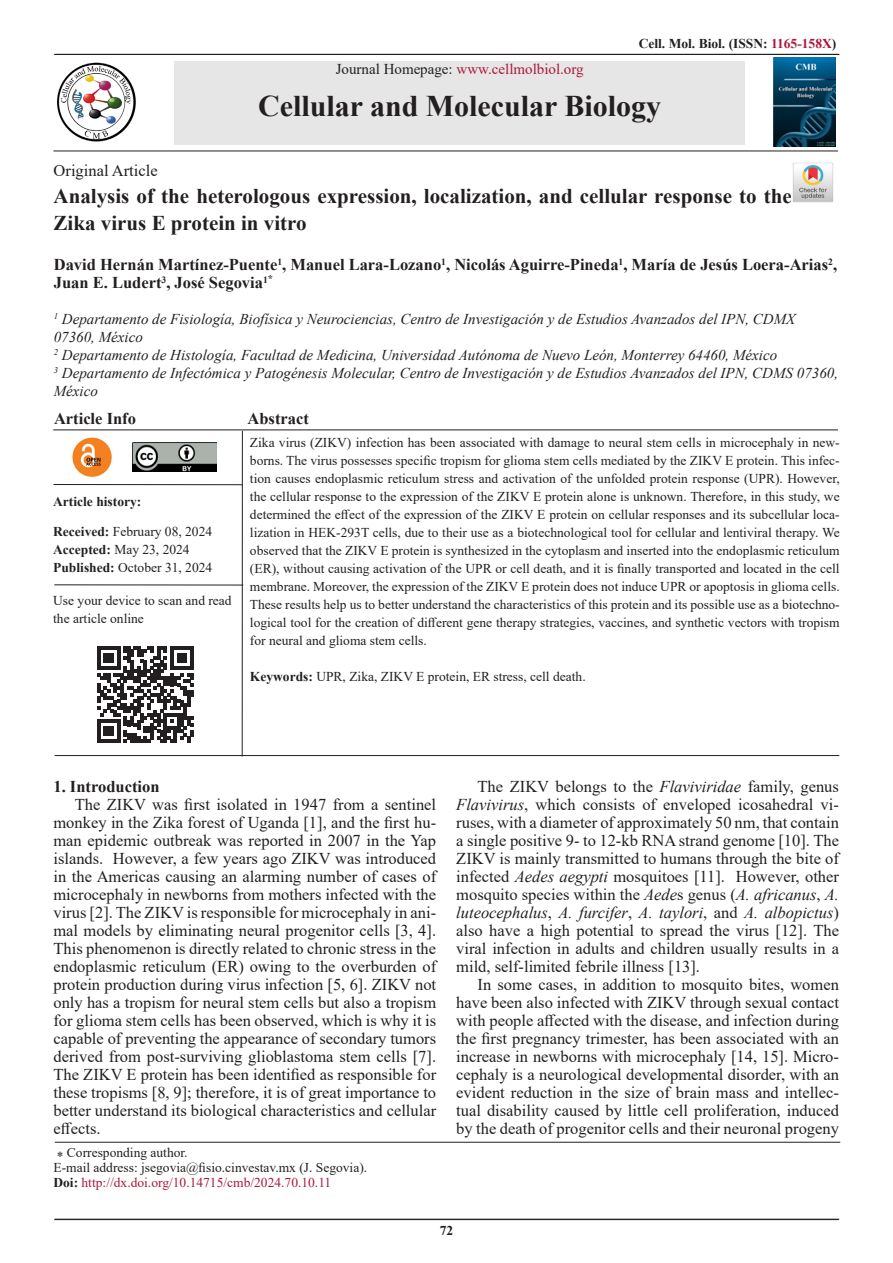
<style>
.page{position:relative;width:893px;height:1263px;background:#fff}
.page>*{position:absolute;margin:0;border:0;box-sizing:border-box;transform-origin:0 0}
.t1{font:700 30px "Times New Roman";color:#231f20}
.t2{font:700 21px/27px "Times New Roman";color:#231f20}
.t3{font:16.5px/18px "Times New Roman";color:#231f20;text-align:justify}
.t4{font:700 16.5px/18px "Times New Roman";color:#231f20}
.t5{font:italic 15px/18px "Times New Roman";color:#231f20}
.t6{font:15px "Times New Roman";color:#ac193d}
.t7{font:13.5px/18px "Times New Roman";color:#231f20;text-align:justify}
.t8{font:13.5px "Times New Roman";color:#ac193d}
.t9{font:700 13.5px "Times New Roman";color:#231f20}
.s1{color:#ac193d}
.s2{color:#231f20}
.s3{font-weight:700}
.s4{font-weight:700;color:#231f20}
.s5{font-style:italic}
</style>
<div class="page">
<hr style="left:54px;top:1219px;width:785px;height:1px;background:#231f20">
<hr style="left:54px;top:54px;width:785px;height:1px;background:#231f20">
<hr style="left:53px;top:151px;width:785px;height:1px;background:#231f20">
<img style="left:773px;top:58px;width:62px;height:88px">
<div style="left:174px;top:62px;width:571px;height:83px;background:#e6e6e6"></div>
<img style="left:792px;top:162px;width:41px;height:41px">
<hr style="left:55px;top:1142px;width:785px;height:1px;background:#231f20">
<hr style="left:53px;top:430px;width:785px;height:1px;background:#231f20">
<hr style="left:54px;top:585px;width:189px;height:1px;background:#231f20">
<hr style="left:242px;top:431px;width:1px;height:325px;background:#231f20">
<hr style="left:55px;top:755px;width:784px;height:1px;background:#231f20">
<svg style="left:97px;top:646px;width:96px;height:97px"></svg>
<hr style="left:53px;top:484px;width:189px;height:1px;background:#231f20">
<img style="left:72px;top:437px;width:40px;height:40px">
<img style="left:57px;top:62px;width:79px;height:80px">
<img style="left:132px;top:443px;width:85px;height:29px">
<p class="t9" style="left:639px;top:34px;width:199px">Cell. Mol. Biol. (ISSN: <span class="s1">1165-158X</span>)</p>
<p class="t6" style="left:336px;top:59px;width:249px"><span class="s2">Journal Homepage:</span> www.cellmolbiol.org</p>
<p class="t1" style="left:258px;top:84px;width:405px">Cellular and Molecular Biology</p>
<p class="t3" style="left:54px;top:161px;width:106px">Original Article</p>
<p class="t2" style="left:54px;top:182px;width:740px">Analysis of the heterologous expression, localization, and cellular response to the<br>Zika virus E protein in vitro</p>
<p class="t4" style="left:54px;top:255px;width:785px">David Hernán Martínez-Puente<sup>1</sup>, Manuel Lara-Lozano<sup>1</sup>, Nicolás Aguirre-Pineda<sup>1</sup>, María de Jesús Loera-Arias<sup>2</sup>,<br>Juan E. Ludert<sup>3</sup>, José Segovia<sup>1</sup><sup>*</sup></p>
<p class="t5" style="left:54px;top:310px;width:743px"><sup>1</sup> Departamento de Fisiología, Biofísica y Neurociencias, Centro de Investigación y de Estudios Avanzados del IPN, CDMX<br>07360, México</p>
<p class="t5" style="left:54px;top:346px;width:725px"><sup>2</sup> Departamento de Histología, Facultad de Medicina, Universidad Autónoma de Nuevo León, Monterrey 64460, México</p>
<p class="t5" style="left:54px;top:364px;width:786px"><sup>3</sup> Departamento de Infectómica y Patogénesis Molecular, Centro de Investigación y de Estudios Avanzados del IPN, CDMS 07360,<br>México</p>
<p class="t4" style="left:54px;top:409px;width:84px">Article Info</p>
<p class="t4" style="left:248px;top:409px;width:63px">Abstract</p>
<p class="t9" style="left:53px;top:492px;width:90px">Article history:</p>
<p class="t7" style="left:53px;top:522px;width:160px"><span class="s3">Received:</span> February 08, 2024</p>
<p class="t7" style="left:53px;top:540px;width:138px"><span class="s3">Accepted:</span> May 23, 2024</p>
<p class="t7" style="left:53px;top:558px;width:161px"><span class="s3">Published:</span> October 31, 2024</p>
<p class="t7" style="left:53px;top:590px;width:180px">Use your device to scan and read the article online</p>
<p class="t7" style="left:250px;top:433px;width:591px">Zika virus (ZIKV) infection has been associated with damage to neural stem cells in microcephaly in new&shy;borns. The virus possesses specific tropism for glioma stem cells mediated by the ZIKV E protein. This infec&shy;tion causes endoplasmic reticulum stress and activation of the unfolded protein response (UPR). However, the cellular response to the expression of the ZIKV E protein alone is unknown. Therefore, in this study, we determined the effect of the expression of the ZIKV E protein on cellular responses and its subcellular loca&shy;lization in HEK-293T cells, due to their use as a biotechnological tool for cellular and lentiviral therapy. We observed that the ZIKV E protein is synthesized in the cytoplasm and inserted into the endoplasmic reticulum (ER), without causing activation of the UPR or cell death, and it is finally transported and located in the cell membrane. Moreover, the expression of the ZIKV E protein does not induce UPR or apoptosis in glioma cells.<br>These results help us to better understand the characteristics of this protein and its possible use as a biotechno&shy;logical tool for the creation of different gene therapy strategies, vaccines, and synthetic vectors with tropism for neural and glioma stem cells.</p>
<p class="t7" style="left:250px;top:667px;width:337px"><span class="s3">Keywords:</span> UPR, Zika, ZIKV E protein, ER stress, cell death.</p>
<p class="t4" style="left:53px;top:777px;width:108px">1. Introduction</p>
<p class="t3" style="left:53px;top:795px;width:384px;text-indent:21px">The ZIKV was first isolated in 1947 from a sentinel monkey in the Zika forest of Uganda [1], and the first hu&shy;man epidemic outbreak was reported in 2007 in the Yap islands. However, a few years ago ZIKV was introduced in the Americas causing an alarming number of cases of microcephaly in newborns from mothers infected with the virus [2]. The ZIKV is responsible for microcephaly in ani&shy;mal models by eliminating neural progenitor cells [3, 4].<br>This phenomenon is directly related to chronic stress in the endoplasmic reticulum (ER) owing to the overburden of protein production during virus infection [5, 6]. ZIKV not only has a tropism for neural stem cells but also a tropism for glioma stem cells has been observed, which is why it is capable of preventing the appearance of secondary tumors derived from post-surviving glioblastoma stem cells [7].<br>The ZIKV E protein has been identified as responsible for these tropisms [8, 9]; therefore, it is of great importance to better understand its biological characteristics and cellular effects.</p>
<p class="t7" style="left:57px;top:1143px;width:132px">⁎ Corresponding author.</p>
<p class="t7" style="left:53px;top:1158px;width:315px">E-mail address: jsegovia@fisio.cinvestav.mx (J. Segovia).</p>
<p class="t8" style="left:53px;top:1172px;width:279px"><span class="s4">Doi:</span> http://dx.doi.org/10.14715/cmb/2024.70.10.11</p>
<p class="t3" style="left:456px;top:777px;width:384px;text-indent:21px">The ZIKV belongs to the <span class="s5">Flaviviridae</span> family, genus <span class="s5">Flavivirus</span>, which consists of enveloped icosahedral vi&shy;ruses, with a diameter of approximately 50 nm, that contain a single positive 9- to 12-kb RNA strand genome [10]. The ZIKV is mainly transmitted to humans through the bite of infected <span class="s5">Aedes aegypti</span> mosquitoes [11]. However, other mosquito species within the <span class="s5">Aede</span>s genus (<span class="s5">A. africanus</span>, <span class="s5">A. luteocephalus</span>, <span class="s5">A. furcifer</span>, <span class="s5">A. taylori</span>, and <span class="s5">A. albopictus</span>) also have a high potential to spread the virus [12]. The viral infection in adults and children usually results in a mild, self-limited febrile illness [13].</p>
<p class="t3" style="left:456px;top:975px;width:384px;text-indent:21px">In some cases, in addition to mosquito bites, women have been also infected with ZIKV through sexual contact with people affected with the disease, and infection during the first pregnancy trimester, has been associated with an increase in newborns with microcephaly [14, 15]. Micro&shy;cephaly is a neurological developmental disorder, with an evident reduction in the size of brain mass and intellec&shy;tual disability caused by little cell proliferation, induced by the death of progenitor cells and their neuronal progeny</p>
<p class="t9" style="left:440px;top:1220px;width:15px">72</p>
</div>
